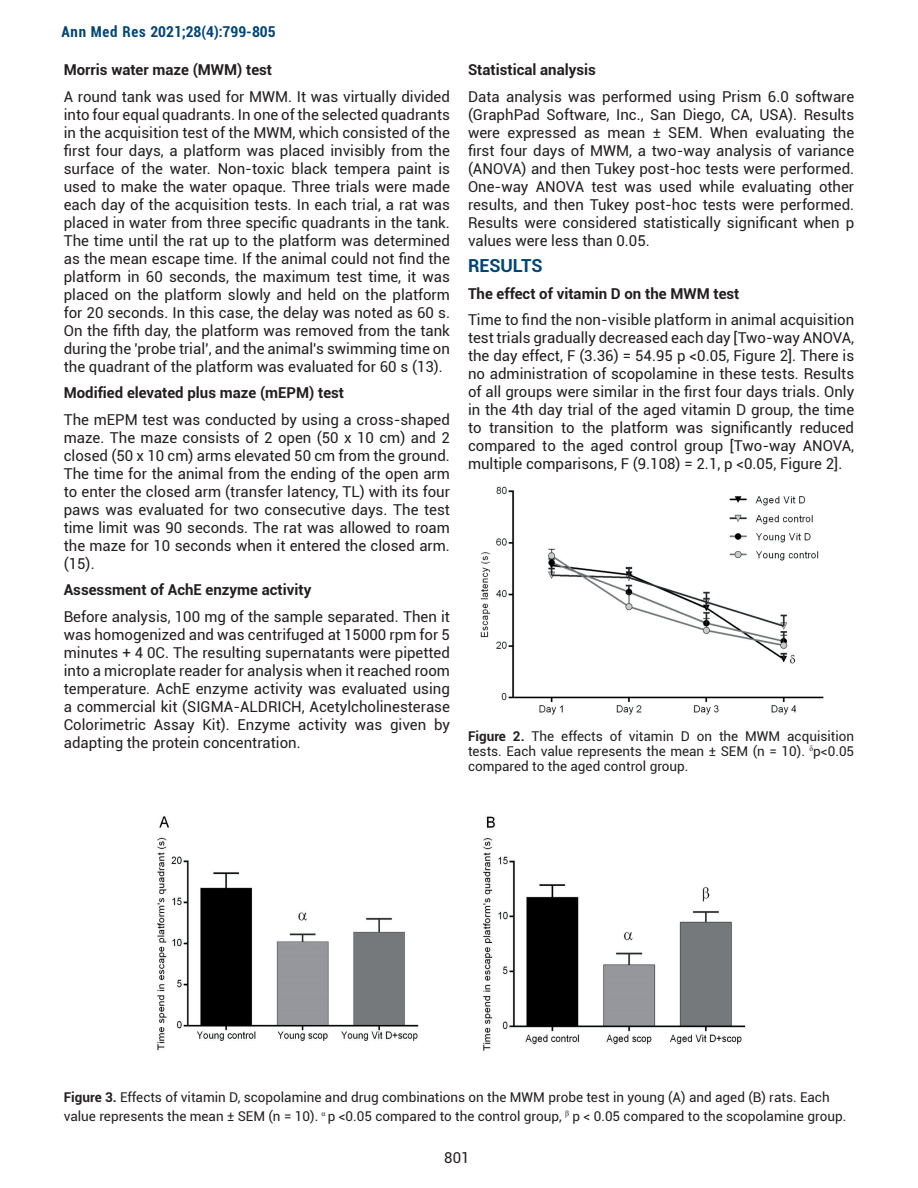
<style>
.page{position:relative;width:918px;height:1188px;background:#fff}
.page>*{position:absolute;margin:0;border:0;box-sizing:border-box;transform-origin:0 0}
.t1{font:700 18px "Roboto";color:#004475}
.t2{font:15px/18px "Roboto";color:#231f20;text-align:justify}
.t3{font:700 15px "Roboto";color:#231f20}
.t4{font:700 condensed 15px "Roboto";color:#004475}
.t5{font:13.5px/15px "Roboto";color:#231f20;text-align:justify}
.s1{font-weight:700}
</style>
<div class="page">
<img style="left:480px;top:486px;width:344px;height:229px">
<img style="left:157px;top:816px;width:589px;height:235px">
<p class="t4" style="left:61px;top:21px;width:216px">Ann Med Res 2021;28(4):799-805</p>
<p class="t3" style="left:64px;top:59px;width:210px">Morris water maze (MWM) test</p>
<p class="t2" style="left:64px;top:87px;width:388px">A round tank was used for MWM. It was virtually divided into four equal quadrants. In one of the selected quadrants in the acquisition test of the MWM, which consisted of the first four days, a platform was placed invisibly from the surface of the water. Non-toxic black tempera paint is used to make the water opaque. Three trials were made each day of the acquisition tests. In each trial, a rat was placed in water from three specific quadrants in the tank.<br>The time until the rat up to the platform was determined as the mean escape time. If the animal could not find the platform in 60 seconds, the maximum test time, it was placed on the platform slowly and held on the platform for 20 seconds. In this case, the delay was noted as 60 s.<br>On the fifth day, the platform was removed from the tank during the 'probe trial’, and the animal's swimming time on the quadrant of the platform was evaluated for 60 s (13).</p>
<p class="t3" style="left:64px;top:382px;width:282px">Modified elevated plus maze (mEPM) test</p>
<p class="t2" style="left:64px;top:410px;width:388px">The mEPM test was conducted by using a cross-shaped maze. The maze consists of 2 open (50 x 10 cm) and 2 closed (50 x 10 cm) arms elevated 50 cm from the ground.<br>The time for the animal from the ending of the open arm to enter the closed arm (transfer latency, TL) with its four paws was evaluated for two consecutive days. The test time limit was 90 seconds. The rat was allowed to roam the maze for 10 seconds when it entered the closed arm. (15).</p>
<p class="t3" style="left:64px;top:579px;width:249px">Assessment of AchE enzyme activity</p>
<p class="t2" style="left:64px;top:607px;width:388px">Before analysis, 100 mg of the sample separated. Then it was homogenized and was centrifuged at 15000 rpm for 5 minutes + 4 0C. The resulting supernatants were pipetted into a microplate reader for analysis when it reached room temperature. AchE enzyme activity was evaluated using a commercial kit (SIGMA-ALDRICH, Acetylcholinesterase Colorimetric Assay Kit). Enzyme activity was given by adapting the protein concentration.</p>
<p class="t3" style="left:468px;top:59px;width:129px">Statistical analysis</p>
<p class="t2" style="left:468px;top:87px;width:388px">Data analysis was performed using Prism 6.0 software (GraphPad Software, Inc., San Diego, CA, USA). Results were expressed as mean ± SEM. When evaluating the first four days of MWM, a two-way analysis of variance (ANOVA) and then Tukey post-hoc tests were performed.<br>One-way ANOVA test was used while evaluating other results, and then Tukey post-hoc tests were performed.<br>Results were considered statistically significant when p values were less than 0.05.</p>
<p class="t1" style="left:468px;top:253px;width:76px">RESULTS</p>
<p class="t3" style="left:468px;top:283px;width:273px">The effect of vitamin D on the MWM test</p>
<p class="t2" style="left:468px;top:310px;width:388px">Time to find the non-visible platform in animal acquisition test trials gradually decreased each day [Two-way ANOVA, the day effect, F (3.36) = 54.95 p &lt;0.05, Figure 2]. There is no administration of scopolamine in these tests. Results of all groups were similar in the first four days trials. Only in the 4th day trial of the aged vitamin D group, the time to transition to the platform was significantly reduced compared to the aged control group [Two-way ANOVA, multiple comparisons, F (9.108) = 2.1, p &lt;0.05, Figure 2].</p>
<p class="t5" style="left:468px;top:728px;width:388px"><span class="s1">Figure 2.</span> The effects of vitamin D on the MWM acquisition tests. Each value represents the mean ± SEM (n = 10). <sup>δ</sup>p&lt;0.05 compared to the aged control group.</p>
<p class="t5" style="left:64px;top:1088px;width:784px;line-height:18.5px"><span class="s1">Figure 3.</span> Effects of vitamin D, scopolamine and drug combinations on the MWM probe test in young (A) and aged (B) rats. Each value represents the mean ± SEM (n = 10). <sup>α</sup> p &lt;0.05 compared to the control group, <sup>β</sup> p &lt; 0.05 compared to the scopolamine group.</p>
<p class="t2" style="left:444px;top:1148px;width:27px">801</p>
</div>
